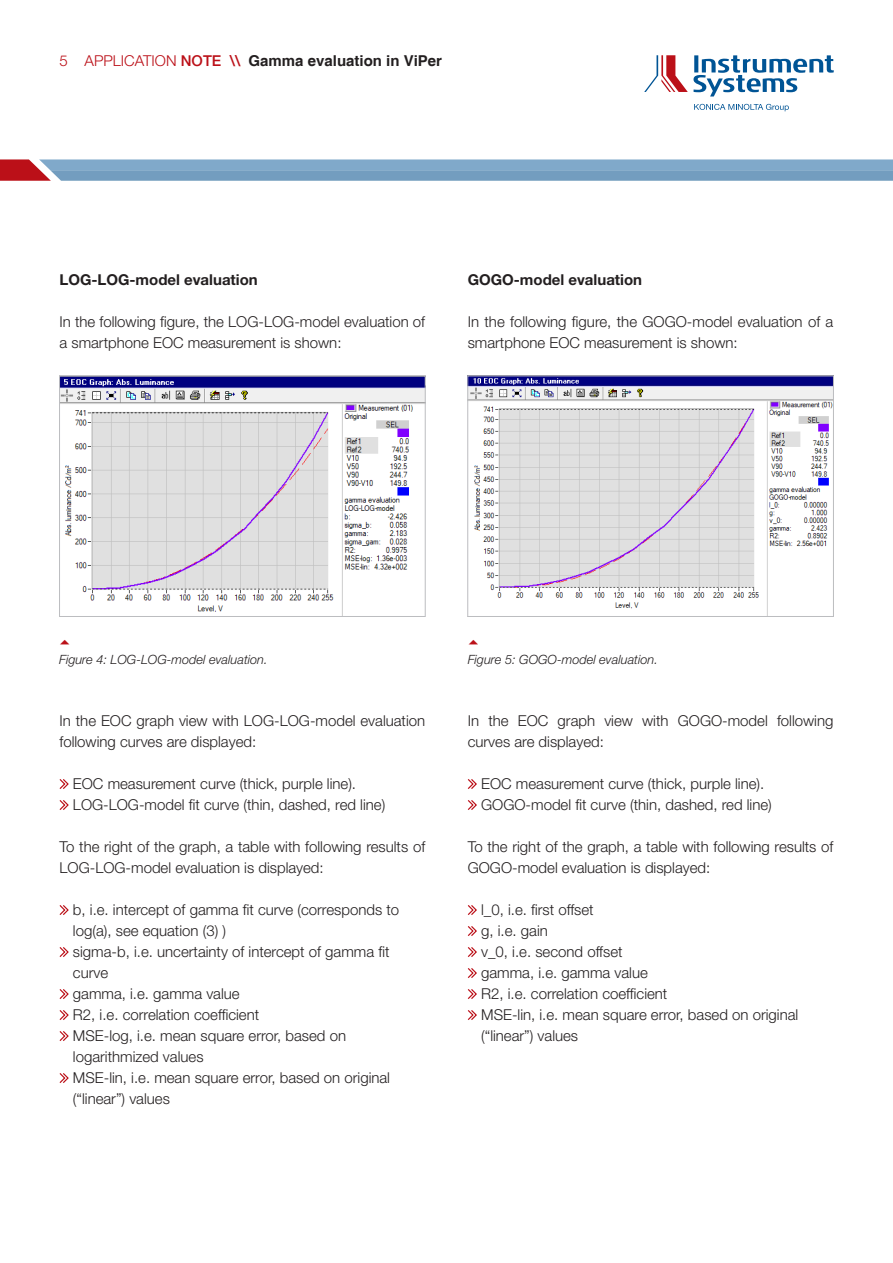
<style>
.page{position:relative;width:893px;height:1263px;background:#fff}
.page>*{position:absolute;margin:0;border:0;box-sizing:border-box;transform-origin:0 0}
.t1{font:300 15px/21px "Helvetica Neue LT Std";color:#231f20}
.t2{font:700 15px "Helvetica Neue LT Std";color:#231f20}
.t3{font:700 15px "Helvetica";color:#231f20}
.t4{font:italic 300 12.75px "Helvetica Neue LT Std";color:#231f20}
.s1{font-family:"Helvetica Neue LT Std";font-weight:300;color:#bb1018}
.s2{font-family:"Helvetica Neue LT Std";font-weight:500;color:#bb1018}
</style>
<div class="page">
<svg style="left:59px;top:779px;width:10px;height:10px"></svg>
<svg style="left:59px;top:800px;width:10px;height:10px"></svg>
<svg style="left:59px;top:905px;width:10px;height:10px"></svg>
<svg style="left:59px;top:947px;width:10px;height:10px"></svg>
<svg style="left:59px;top:989px;width:10px;height:10px"></svg>
<svg style="left:59px;top:1010px;width:10px;height:10px"></svg>
<svg style="left:59px;top:1031px;width:10px;height:10px"></svg>
<svg style="left:59px;top:1073px;width:10px;height:10px"></svg>
<svg style="left:467px;top:779px;width:10px;height:10px"></svg>
<svg style="left:467px;top:800px;width:10px;height:10px"></svg>
<svg style="left:467px;top:905px;width:10px;height:10px"></svg>
<svg style="left:467px;top:926px;width:10px;height:10px"></svg>
<svg style="left:467px;top:947px;width:10px;height:10px"></svg>
<svg style="left:467px;top:968px;width:10px;height:10px"></svg>
<svg style="left:467px;top:989px;width:10px;height:10px"></svg>
<svg style="left:467px;top:1010px;width:10px;height:10px"></svg>
<svg style="left:644px;top:55px;width:190px;height:42px"></svg>
<svg style="left:694px;top:104px;width:95px;height:7px"></svg>
<img style="left:469px;top:378px;width:363px;height:237px">
<div style="left:467px;top:376px;width:367px;height:241px;border:1px solid #bcbdc0"></div>
<img style="left:61px;top:378px;width:363px;height:237px">
<div style="left:59px;top:376px;width:367px;height:241px;border:1px solid #bcbdc0"></div>
<svg style="left:0;top:159px;width:893px;height:22px;background:#83a1bf"></svg>
<p class="t3" style="left:60px;top:52px;width:384px"><span class="s1">5 APPLICATION</span> <span class="s2">NOTE \\</span> Gamma evaluation in ViPer</p>
<p class="t2" style="left:60px;top:270px;width:200px">LOG-LOG-model evaluation</p>
<p class="t1" style="left:60px;top:311px;width:367px">In the following figure, the LOG-LOG-model evaluation of a smartphone EOC measurement is shown:</p>
<p class="t2" style="left:468px;top:270px;width:176px">GOGO-model evaluation</p>
<p class="t1" style="left:468px;top:311px;width:367px">In the following figure, the GOGO-model evaluation of a smartphone EOC measurement is shown:</p>
<p class="t4" style="left:59px;top:652px;width:210px">Figure 4: LOG-LOG-model evaluation.</p>
<p class="t4" style="left:468px;top:652px;width:192px">Figure 5: GOGO-model evaluation.</p>
<p class="t1" style="left:60px;top:710px;width:367px">In the EOC graph view with LOG-LOG-model evaluation following curves are displayed:</p>
<p class="t1" style="left:73px;top:773px;width:285px">EOC measurement curve (thick, purple line).</p>
<p class="t1" style="left:73px;top:794px;width:314px">LOG-LOG-model fit curve (thin, dashed, red line)</p>
<p class="t1" style="left:60px;top:836px;width:367px">To the right of the graph, a table with following results of<br>LOG-LOG-model evaluation is displayed:</p>
<p class="t1" style="left:73px;top:899px;width:328px">b, i.e. intercept of gamma fit curve (corresponds to log(a), see equation (3) )</p>
<p class="t1" style="left:73px;top:941px;width:318px">sigma-b, i.e. uncertainty of intercept of gamma fit curve</p>
<p class="t1" style="left:73px;top:983px;width:168px">gamma, i.e. gamma value</p>
<p class="t1" style="left:73px;top:1004px;width:188px">R2, i.e. correlation coefficient</p>
<p class="t1" style="left:73px;top:1025px;width:275px">MSE-log, i.e. mean square error, based on logarithmized values</p>
<p class="t1" style="left:73px;top:1067px;width:319px">MSE-lin, i.e. mean square error, based on original (“linear”) values</p>
<p class="t1" style="left:468px;top:710px;width:367px">In the EOC graph view with GOGO-model following curves are displayed:</p>
<p class="t1" style="left:481px;top:773px;width:285px">EOC measurement curve (thick, purple line).</p>
<p class="t1" style="left:481px;top:794px;width:292px">GOGO-model fit curve (thin, dashed, red line)</p>
<p class="t1" style="left:468px;top:836px;width:367px">To the right of the graph, a table with following results of<br>GOGO-model evaluation is displayed:</p>
<p class="t1" style="left:481px;top:899px;width:114px">l_0, i.e. first offset</p>
<p class="t1" style="left:481px;top:920px;width:68px">g, i.e. gain</p>
<p class="t1" style="left:481px;top:941px;width:143px">v_0, i.e. second offset</p>
<p class="t1" style="left:481px;top:962px;width:168px">gamma, i.e. gamma value</p>
<p class="t1" style="left:481px;top:983px;width:188px">R2, i.e. correlation coefficient</p>
<p class="t1" style="left:481px;top:1004px;width:319px">MSE-lin, i.e. mean square error, based on original (“linear”) values</p>
</div>
